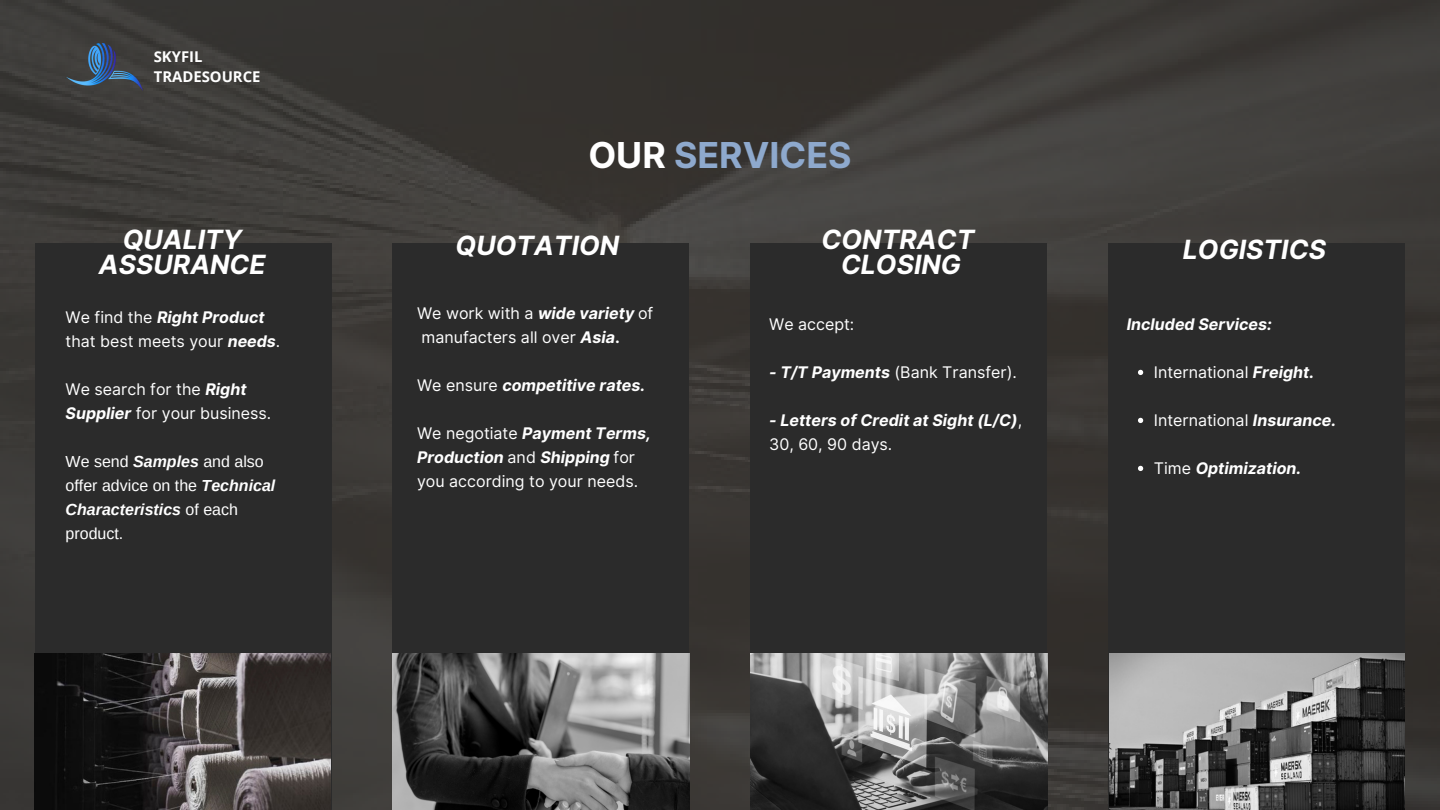
<style>
.page{position:relative;width:1440px;height:810px;background:#fff}
.page>*{position:absolute;margin:0;border:0;box-sizing:border-box;transform-origin:0 0}
.t1{font:700 35.7px "Inter";color:#8ea9cd}
.t2{font:italic 700 26.5px "Inter";color:#fff}
.t3{font:16px/24px "Inter";color:#fff}
.t4{font:italic 700 16px/24px "Inter";color:#fff}
.t5{font:16px/24px "Arimo";color:#fff}
.t6{font:700 14.8px/20.2px "Open Sans";color:#fff}
.s1{font-weight:700;font-style:italic}
.s2{color:#fff}
.s3{font-weight:700}
.s4{font-weight:400;font-style:normal}
</style>
<div class="page">
<img style="left:0;top:0;width:1440px;height:810px">
<div style="left:35px;top:243px;width:297px;height:567px;background:#2b2b2b"></div>
<img style="left:35px;top:653px;width:295px;height:157px">
<div style="left:392px;top:243px;width:297px;height:567px;background:#2b2b2b"></div>
<img style="left:392px;top:653px;width:297px;height:157px">
<div style="left:750px;top:243px;width:297px;height:567px;background:#2b2b2b"></div>
<img style="left:750px;top:653px;width:297px;height:157px">
<div style="left:1108px;top:243px;width:297px;height:567px;background:#2b2b2b"></div>
<img style="left:1109px;top:653px;width:296px;height:157px">
<img style="left:66px;top:29px;width:77px;height:76px">
<svg style="left:1138px;top:370px;width:5px;height:5px"></svg>
<svg style="left:1138px;top:418px;width:5px;height:5px"></svg>
<svg style="left:1138px;top:466px;width:5px;height:5px"></svg>
<p class="t6" style="left:154px;top:46px;width:108px">SKYFIL<br>TRADESOURCE</p>
<p class="t2" style="left:123px;top:224px;width:121px">QUALITY</p>
<p class="t2" style="left:99px;top:249px;width:168px">ASSURANCE</p>
<p class="t3" style="left:66px;top:306px;width:216px">We find the <span class="s1">Right Product </span>that best meets your <span class="s1">needs</span>.</p>
<p class="t3" style="left:66px;top:378px;width:207px">We search for the <span class="s1">Right<br>Supplier</span> for your business.</p>
<p class="t5" style="left:66px;top:449px;width:211px">We send <span class="s1">Samples</span> and also offer advice on the <span class="s1">Technical<br>Characteristics</span> of each product.</p>
<p class="t1" style="left:588px;top:134px;width:265px"><span class="s2">OUR</span> SERVICES</p>
<p class="t2" style="left:456px;top:230px;width:165px">QUOTATION</p>
<p class="t2" style="left:822px;top:224px;width:154px">CONTRACT</p>
<p class="t2" style="left:841px;top:249px;width:122px">CLOSING</p>
<p class="t3" style="left:417px;top:302px;width:238px">We work with a <span class="s1">wide variety</span> of manufacters all over <span class="s1">Asia</span><span class="s3">.</span></p>
<p class="t4" style="left:417px;top:374px;width:230px"><span class="s4">We ensure</span> competitive rates.</p>
<p class="t3" style="left:417px;top:422px;width:235px">We negotiate <span class="s1">Payment Terms,<br>Production</span> and <span class="s1">Shipping</span> for you according to your needs.</p>
<p class="t3" style="left:769px;top:312px;width:87px">We accept:</p>
<p class="t3" style="left:769px;top:360px;width:249px"><span class="s1">- T/T Payments</span> (Bank Transfer).</p>
<p class="t4" style="left:769px;top:408px;width:255px">- Letters of Credit at Sight (L/C)<span class="s4">,<br>30, 60, 90 days.</span></p>
<p class="t2" style="left:1183px;top:233px;width:145px">LOGISTICS</p>
<p class="t4" style="left:1127px;top:312px;width:147px">Included Services:</p>
<p class="t3" style="left:1154px;top:360px;width:162px">International <span class="s1">Freight.</span></p>
<p class="t3" style="left:1154px;top:408px;width:184px">International <span class="s1">Insurance.</span></p>
<p class="t4" style="left:1154px;top:456px;width:149px"><span class="s4">Time</span> Optimization.</p>
</div>
